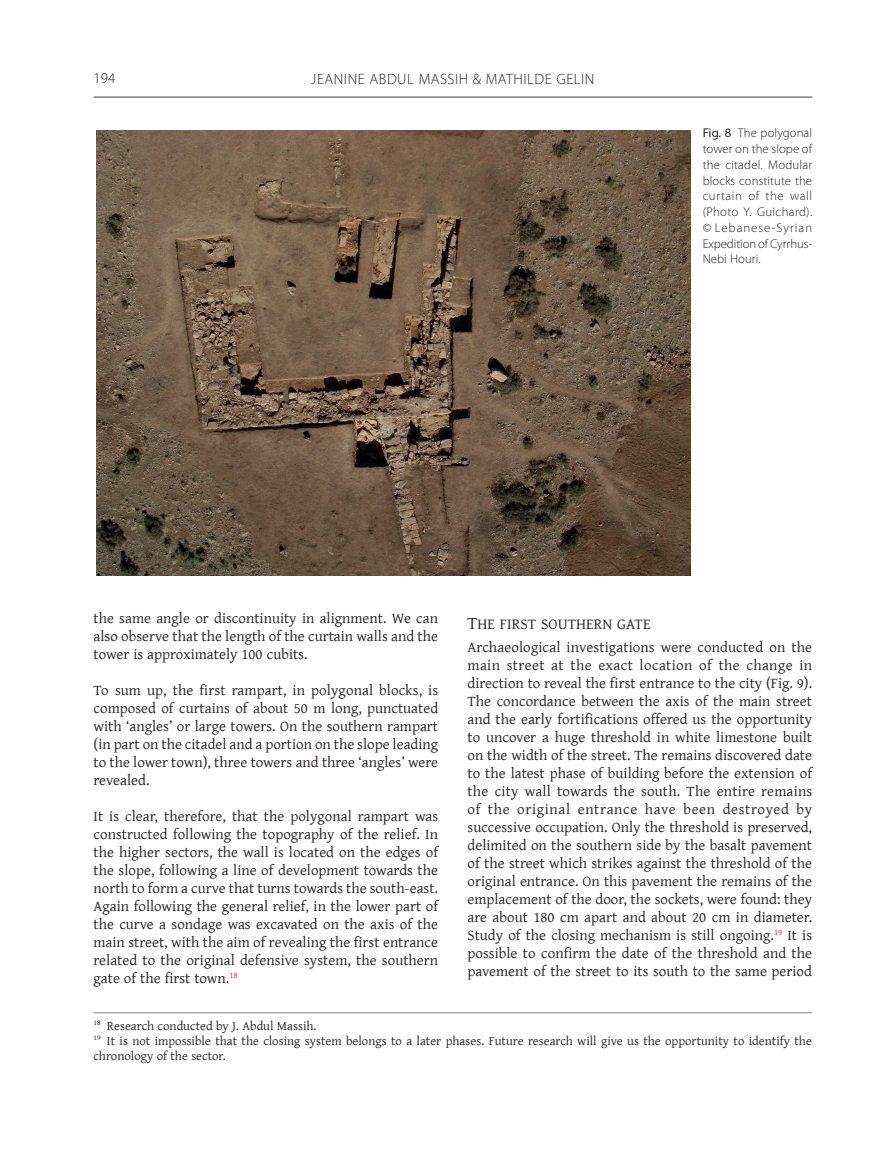
<style>
.page{position:relative;width:893px;height:1170px;background:#fff}
.page>*{position:absolute;margin:0;border:0;box-sizing:border-box;transform-origin:0 0}
.t1{font:15.3px "Gentium SC850";letter-spacing:.005em;color:#231f20}
.t2{font:15px/18px "Gentium";color:#231f20;text-align:justify}
.t3{font:300 15px "Myriad Pro";letter-spacing:.035em;color:#231f20}
.t4{font:12.75px/15px "Gentium";color:#231f20}
.t5{font:300 12.75px/15.8px "Myriad Pro";letter-spacing:.03em;color:#231f20;text-align:justify}
.s1{font-weight:400}
.s2{font-size:18px}
</style>
<div class="page">
<hr style="left:94px;top:96px;width:718px;height:2px;background:#808285">
<hr style="left:94px;top:1012px;width:718px;height:1px;background:#808285">
<img style="left:97px;top:130px;width:593px;height:445px">
<p class="t3" style="left:94px;top:69px;width:24px">194</p>
<p class="t3" style="left:311px;top:70px;width:285px">JEANINE ABDUL MASSIH &amp; MATHILDE GELIN</p>
<p class="t5" style="left:703px;top:125px;width:111px"><span class="s1">Fig. 8</span> The polygonal tower on the slope of the citadel. Modular blocks constitute the curtain of the wall (Photo Y. Guichard). © Lebanese-Syrian Expedition of Cyrrhus-Nebi Houri.</p>
<p class="t2" style="left:94px;top:608px;width:346px">the same angle or discontinuity in alignment. We can also observe that the length of the curtain walls and the tower is approximately 100 cubits.</p>
<p class="t2" style="left:94px;top:680px;width:346px">To sum up, the first rampart, in polygonal blocks, is composed of curtains of about 50 m long, punctuated with ‘angles’ or large towers. On the southern rampart (in part on the citadel and a portion on the slope leading to the lower town), three towers and three ‘angles’ were revealed.</p>
<p class="t2" style="left:94px;top:806px;width:346px">It is clear, therefore, that the polygonal rampart was constructed following the topography of the relief. In the higher sectors, the wall is located on the edges of the slope, following a line of development towards the north to form a curve that turns towards the south-east.<br>Again following the general relief, in the lower part of the curve a sondage was excavated on the axis of the main street, with the aim of revealing the first entrance related to the original defensive system, the southern gate of the first town.<sup>18</sup></p>
<p class="t1" style="left:468px;top:613px;width:185px"><span class="s2">T</span>HE FIRST SOUTHERN GATE</p>
<p class="t2" style="left:468px;top:637px;width:346px">Archaeological investigations were conducted on the main street at the exact location of the change in direction to reveal the first entrance to the city (Fig. 9).<br>The concordance between the axis of the main street and the early fortifications offered us the opportunity to uncover a huge threshold in white limestone built on the width of the street. The remains discovered date to the latest phase of building before the extension of the city wall towards the south. The entire remains of the original entrance have been destroyed by successive occupation. Only the threshold is preserved, delimited on the southern side by the basalt pavement of the street which strikes against the threshold of the original entrance. On this pavement the remains of the emplacement of the door, the sockets, were found: they are about 180 cm apart and about 20 cm in diameter.<br>Study of the closing mechanism is still ongoing.<sup>19</sup> It is possible to confirm the date of the threshold and the pavement of the street to its south to the same period</p>
<p class="t4" style="left:94px;top:1017px;width:720px"><sup>18</sup> Research conducted by J. Abdul Massih.<br><sup>19</sup> It is not impossible that the closing system belongs to a later phases. Future research will give us the opportunity to identify the chronology of the sector.</p>
</div>
